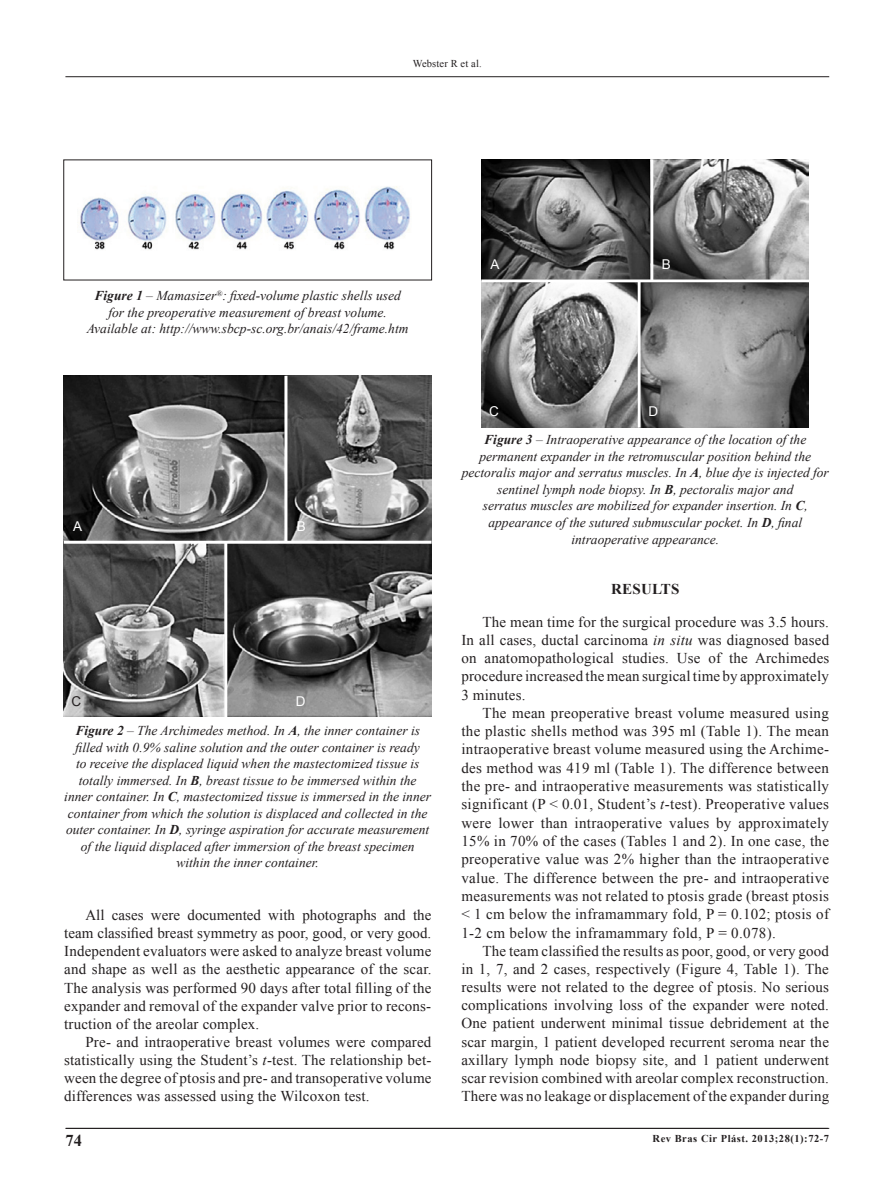
<style>
.page{position:relative;width:893px;height:1191px;background:#fff}
.page>*{position:absolute;margin:0;border:0;box-sizing:border-box;transform-origin:0 0}
.t1{font:700 16.5px "Times New Roman";color:#231f20}
.t2{font:15px/18.1px "Times New Roman";letter-spacing:.01em;color:#231f20;text-align:justify}
.t3{font:700 15px "Times New Roman";letter-spacing:.01em;color:#231f20}
.t4{font:italic 13.5px/16.5px "Times New Roman";color:#231f20;text-align:center}
.t5{font:13.5px "Arial";color:#fff}
.t6{font:13.5px "Arial";color:#231f20}
.t7{font:700 10.5px "Times New Roman";letter-spacing:.05em;color:#231f20}
.t8{font:10.5px "Times New Roman";letter-spacing:.01em;color:#231f20}
.s1{font-weight:700}
.s2{font-style:italic}
</style>
<div class="page">
<hr style="left:65px;top:1128px;width:764px;height:1px;background:#231f20">
<hr style="left:65px;top:76px;width:764px;height:1px;background:#231f20">
<img style="left:80px;top:186px;width:330px;height:64px">
<img style="left:64px;top:376px;width:367px;height:340px">
<hr style="left:284px;top:376px;width:3px;height:166px;background:#fff">
<hr style="left:224px;top:541px;width:3px;height:176px;background:#fff">
<hr style="left:64px;top:541px;width:368px;height:3px;background:#fff">
<img style="left:481px;top:159px;width:328px;height:269px">
<hr style="left:638px;top:281px;width:3px;height:147px;background:#fff">
<hr style="left:650px;top:159px;width:3px;height:122px;background:#fff">
<hr style="left:481px;top:279px;width:328px;height:3px;background:#fff">
<p class="t8" style="left:413px;top:57px;width:70px">Webster R et al.</p>
<p class="t4" style="left:87px;top:287px;width:323px"><span class="s1">Figure 1</span> – Mamasizer<sup>®</sup>: fixed-volume plastic shells used for the preoperative measurement of breast volume.<br>Available at: http://www.sbcp-sc.org.br/anais/42/frame.htm</p>
<p class="t5" style="left:491px;top:255px;width:11px">A</p>
<p class="t5" style="left:662px;top:255px;width:11px">B</p>
<p class="t5" style="left:73px;top:518px;width:11px">A</p>
<p class="t6" style="left:72px;top:692px;width:11px">C</p>
<p class="t5" style="left:297px;top:518px;width:11px">B</p>
<p class="t5" style="left:296px;top:692px;width:11px">D</p>
<p class="t4" style="left:64px;top:722px;width:368px"><span class="s1">Figure 2</span> – The Archimedes method. In <span class="s1">A</span>, the inner container is filled with 0.9% saline solution and the outer container is ready<br>to receive the displaced liquid when the mastectomized tissue is totally immersed. In <span class="s1">B</span>, breast tissue to be immersed within the inner container. In <span class="s1">C</span>, mastectomized tissue is immersed in the inner container from which the solution is displaced and collected in the outer container. In <span class="s1">D</span>, syringe aspiration for accurate measurement of the liquid displaced after immersion of the breast specimen within the inner container.</p>
<p class="t2" style="left:64px;top:905px;width:369px;text-indent:21px">All cases were documented with photographs and the team classified breast symmetry as poor, good, or very good.<br>Independent evaluators were asked to analyze breast volume and shape as well as the aesthetic appearance of the scar.<br>The analysis was performed 90 days after total filling of the expander and removal of the expander valve prior to recons&shy;truction of the areolar complex.</p>
<p class="t2" style="left:64px;top:1032px;width:369px;text-indent:21px">Pre- and intraoperative breast volumes were compared statistically using the Student’s <span class="s2">t</span>-test. The relationship bet&shy;ween the degree of ptosis and pre- and transoperative volume differences was assessed using the Wilcoxon test.</p>
<p class="t5" style="left:489px;top:403px;width:11px">C</p>
<p class="t5" style="left:648px;top:403px;width:11px">D</p>
<p class="t4" style="left:462px;top:431px;width:369px"><span class="s1">Figure 3</span> – Intraoperative appearance of the location of the permanent expander in the retromuscular position behind the pectoralis major and serratus muscles. In <span class="s1">A</span>, blue dye is injected for sentinel lymph node biopsy. In <span class="s1">B</span>, pectoralis major and<br>serratus muscles are mobilized for expander insertion. In <span class="s1">C</span>, appearance of the sutured submuscular pocket. In <span class="s1">D</span>, final intraoperative appearance.</p>
<p class="t3" style="left:611px;top:578px;width:70px">RESULTS</p>
<p class="t2" style="left:461px;top:612px;width:369px;text-indent:21px">The mean time for the surgical procedure was 3.5 hours.<br>In all cases, ductal carcinoma <span class="s2">in situ</span> was diagnosed based on anatomopathological studies. Use of the Archimedes procedure increased the mean surgical time by approximately 3 minutes.</p>
<p class="t2" style="left:461px;top:703px;width:369px;text-indent:21px">The mean preoperative breast volume measured using the plastic shells method was 395 ml (Table 1). The mean intraoperative breast volume measured using the Archime&shy;des method was 419 ml (Table 1). The difference between the pre- and intraoperative measurements was statistically significant (P &lt; 0.01, Student’s <span class="s2">t</span>-test). Preoperative values were lower than intraoperative values by approximately 15% in 70% of the cases (Tables 1 and 2). In one case, the preoperative value was 2% higher than the intraoperative value. The difference between the pre- and intraoperative measurements was not related to ptosis grade (breast ptosis &lt; 1 cm below the inframammary fold, P = 0.102; ptosis of 1-2 cm below the inframammary fold, P = 0.078).</p>
<p class="t2" style="left:461px;top:941px;width:369px;text-indent:21px">The team classified the results as poor, good, or very good in 1, 7, and 2 cases, respectively (Figure 4, Table 1). The results were not related to the degree of ptosis. No serious complications involving loss of the expander were noted.<br>One patient underwent minimal tissue debridement at the scar margin, 1 patient developed recurrent seroma near the axillary lymph node biopsy site, and 1 patient underwent scar revision combined with areolar complex reconstruction.<br>There was no leakage or displacement of the expander during</p>
<p class="t1" style="left:65px;top:1129px;width:18px">74</p>
<p class="t7" style="left:653px;top:1131px;width:178px">Rev Bras Cir Plást. 2013;28(1):72-7</p>
</div>
